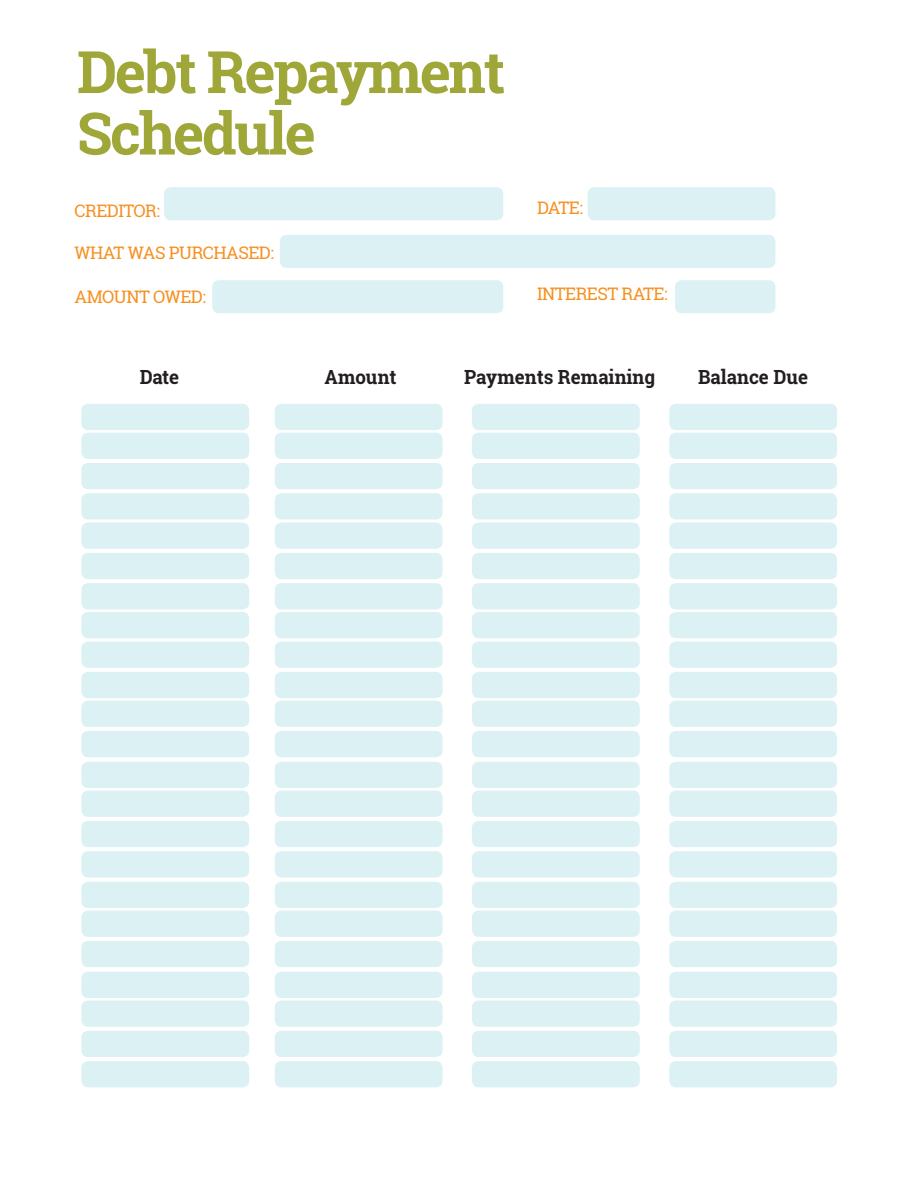
<style>
.page{position:relative;width:918px;height:1188px;background:#fff}
.page>*{position:absolute;margin:0;border:0;box-sizing:border-box;transform-origin:0 0}
.t1{font:700 58.5px/61.5px "Roboto Slab";letter-spacing:-.04em;color:#9fa739}
.t2{font:700 19.5px "Roboto Slab";color:#231f20;scale:.96 1}
.t3{font:17.25px "Roboto Slab";letter-spacing:-.03em;color:#f69021}
</style>
<div class="page">
<div style="left:81px;top:404px;width:168px;height:26px;background:#dbf1f4;border-radius:7px"></div>
<div style="left:164px;top:187px;width:339px;height:33px;background:#dbf1f4;border-radius:7px"></div>
<div style="left:280px;top:235px;width:495px;height:33px;background:#dbf1f4;border-radius:7px"></div>
<div style="left:588px;top:187px;width:187px;height:33px;background:#dbf1f4;border-radius:7px"></div>
<div style="left:675px;top:280px;width:100px;height:33px;background:#dbf1f4;border-radius:7px"></div>
<div style="left:212px;top:280px;width:291px;height:33px;background:#dbf1f4;border-radius:7px"></div>
<div style="left:81px;top:642px;width:168px;height:26px;background:#dbf1f4;border-radius:7px"></div>
<div style="left:81px;top:523px;width:168px;height:26px;background:#dbf1f4;border-radius:7px"></div>
<div style="left:81px;top:762px;width:168px;height:26px;background:#dbf1f4;border-radius:7px"></div>
<div style="left:81px;top:972px;width:168px;height:26px;background:#dbf1f4;border-radius:7px"></div>
<div style="left:81px;top:463px;width:168px;height:26px;background:#dbf1f4;border-radius:7px"></div>
<div style="left:81px;top:701px;width:168px;height:26px;background:#dbf1f4;border-radius:7px"></div>
<div style="left:81px;top:911px;width:168px;height:26px;background:#dbf1f4;border-radius:7px"></div>
<div style="left:81px;top:583px;width:168px;height:26px;background:#dbf1f4;border-radius:7px"></div>
<div style="left:81px;top:821px;width:168px;height:26px;background:#dbf1f4;border-radius:7px"></div>
<div style="left:81px;top:1031px;width:168px;height:26px;background:#dbf1f4;border-radius:7px"></div>
<div style="left:81px;top:433px;width:168px;height:26px;background:#dbf1f4;border-radius:7px"></div>
<div style="left:81px;top:672px;width:168px;height:26px;background:#dbf1f4;border-radius:7px"></div>
<div style="left:81px;top:882px;width:168px;height:26px;background:#dbf1f4;border-radius:7px"></div>
<div style="left:81px;top:553px;width:168px;height:26px;background:#dbf1f4;border-radius:7px"></div>
<div style="left:81px;top:791px;width:168px;height:26px;background:#dbf1f4;border-radius:7px"></div>
<div style="left:81px;top:1000px;width:168px;height:27px;background:#dbf1f4;border-radius:7px"></div>
<div style="left:81px;top:493px;width:168px;height:27px;background:#dbf1f4;border-radius:7px"></div>
<div style="left:81px;top:731px;width:168px;height:26px;background:#dbf1f4;border-radius:7px"></div>
<div style="left:81px;top:941px;width:168px;height:26px;background:#dbf1f4;border-radius:7px"></div>
<div style="left:81px;top:612px;width:168px;height:26px;background:#dbf1f4;border-radius:7px"></div>
<div style="left:81px;top:851px;width:168px;height:26px;background:#dbf1f4;border-radius:7px"></div>
<div style="left:81px;top:1061px;width:168px;height:26px;background:#dbf1f4;border-radius:7px"></div>
<div style="left:275px;top:404px;width:168px;height:26px;background:#dbf1f4;border-radius:7px"></div>
<div style="left:275px;top:642px;width:168px;height:26px;background:#dbf1f4;border-radius:7px"></div>
<div style="left:275px;top:523px;width:168px;height:26px;background:#dbf1f4;border-radius:7px"></div>
<div style="left:275px;top:762px;width:168px;height:26px;background:#dbf1f4;border-radius:7px"></div>
<div style="left:275px;top:972px;width:168px;height:26px;background:#dbf1f4;border-radius:7px"></div>
<div style="left:275px;top:463px;width:168px;height:26px;background:#dbf1f4;border-radius:7px"></div>
<div style="left:275px;top:701px;width:168px;height:26px;background:#dbf1f4;border-radius:7px"></div>
<div style="left:275px;top:911px;width:168px;height:26px;background:#dbf1f4;border-radius:7px"></div>
<div style="left:275px;top:583px;width:168px;height:26px;background:#dbf1f4;border-radius:7px"></div>
<div style="left:275px;top:821px;width:168px;height:26px;background:#dbf1f4;border-radius:7px"></div>
<div style="left:275px;top:1031px;width:168px;height:26px;background:#dbf1f4;border-radius:7px"></div>
<div style="left:275px;top:433px;width:168px;height:26px;background:#dbf1f4;border-radius:7px"></div>
<div style="left:275px;top:672px;width:168px;height:26px;background:#dbf1f4;border-radius:7px"></div>
<div style="left:275px;top:882px;width:168px;height:26px;background:#dbf1f4;border-radius:7px"></div>
<div style="left:275px;top:553px;width:168px;height:26px;background:#dbf1f4;border-radius:7px"></div>
<div style="left:275px;top:791px;width:168px;height:26px;background:#dbf1f4;border-radius:7px"></div>
<div style="left:275px;top:1000px;width:168px;height:27px;background:#dbf1f4;border-radius:7px"></div>
<div style="left:275px;top:493px;width:168px;height:27px;background:#dbf1f4;border-radius:7px"></div>
<div style="left:275px;top:731px;width:168px;height:26px;background:#dbf1f4;border-radius:7px"></div>
<div style="left:275px;top:941px;width:168px;height:26px;background:#dbf1f4;border-radius:7px"></div>
<div style="left:275px;top:612px;width:168px;height:26px;background:#dbf1f4;border-radius:7px"></div>
<div style="left:275px;top:851px;width:168px;height:26px;background:#dbf1f4;border-radius:7px"></div>
<div style="left:275px;top:1061px;width:168px;height:26px;background:#dbf1f4;border-radius:7px"></div>
<div style="left:472px;top:404px;width:168px;height:26px;background:#dbf1f4;border-radius:7px"></div>
<div style="left:472px;top:642px;width:168px;height:26px;background:#dbf1f4;border-radius:7px"></div>
<div style="left:472px;top:523px;width:168px;height:26px;background:#dbf1f4;border-radius:7px"></div>
<div style="left:472px;top:762px;width:168px;height:26px;background:#dbf1f4;border-radius:7px"></div>
<div style="left:472px;top:972px;width:168px;height:26px;background:#dbf1f4;border-radius:7px"></div>
<div style="left:472px;top:463px;width:168px;height:26px;background:#dbf1f4;border-radius:7px"></div>
<div style="left:472px;top:701px;width:168px;height:26px;background:#dbf1f4;border-radius:7px"></div>
<div style="left:472px;top:911px;width:168px;height:26px;background:#dbf1f4;border-radius:7px"></div>
<div style="left:472px;top:583px;width:168px;height:26px;background:#dbf1f4;border-radius:7px"></div>
<div style="left:472px;top:821px;width:168px;height:26px;background:#dbf1f4;border-radius:7px"></div>
<div style="left:472px;top:1031px;width:168px;height:26px;background:#dbf1f4;border-radius:7px"></div>
<div style="left:472px;top:433px;width:168px;height:26px;background:#dbf1f4;border-radius:7px"></div>
<div style="left:472px;top:672px;width:168px;height:26px;background:#dbf1f4;border-radius:7px"></div>
<div style="left:472px;top:882px;width:168px;height:26px;background:#dbf1f4;border-radius:7px"></div>
<div style="left:472px;top:553px;width:168px;height:26px;background:#dbf1f4;border-radius:7px"></div>
<div style="left:472px;top:791px;width:168px;height:26px;background:#dbf1f4;border-radius:7px"></div>
<div style="left:472px;top:1000px;width:168px;height:27px;background:#dbf1f4;border-radius:7px"></div>
<div style="left:472px;top:493px;width:168px;height:27px;background:#dbf1f4;border-radius:7px"></div>
<div style="left:472px;top:731px;width:168px;height:26px;background:#dbf1f4;border-radius:7px"></div>
<div style="left:472px;top:941px;width:168px;height:26px;background:#dbf1f4;border-radius:7px"></div>
<div style="left:472px;top:612px;width:168px;height:26px;background:#dbf1f4;border-radius:7px"></div>
<div style="left:472px;top:851px;width:168px;height:26px;background:#dbf1f4;border-radius:7px"></div>
<div style="left:472px;top:1061px;width:168px;height:26px;background:#dbf1f4;border-radius:7px"></div>
<div style="left:669px;top:404px;width:168px;height:26px;background:#dbf1f4;border-radius:7px"></div>
<div style="left:669px;top:642px;width:168px;height:26px;background:#dbf1f4;border-radius:7px"></div>
<div style="left:669px;top:523px;width:168px;height:26px;background:#dbf1f4;border-radius:7px"></div>
<div style="left:669px;top:762px;width:168px;height:26px;background:#dbf1f4;border-radius:7px"></div>
<div style="left:669px;top:972px;width:168px;height:26px;background:#dbf1f4;border-radius:7px"></div>
<div style="left:669px;top:463px;width:168px;height:26px;background:#dbf1f4;border-radius:7px"></div>
<div style="left:669px;top:701px;width:168px;height:26px;background:#dbf1f4;border-radius:7px"></div>
<div style="left:669px;top:911px;width:168px;height:26px;background:#dbf1f4;border-radius:7px"></div>
<div style="left:669px;top:583px;width:168px;height:26px;background:#dbf1f4;border-radius:7px"></div>
<div style="left:669px;top:821px;width:168px;height:26px;background:#dbf1f4;border-radius:7px"></div>
<div style="left:669px;top:1031px;width:168px;height:26px;background:#dbf1f4;border-radius:7px"></div>
<div style="left:669px;top:433px;width:168px;height:26px;background:#dbf1f4;border-radius:7px"></div>
<div style="left:669px;top:672px;width:168px;height:26px;background:#dbf1f4;border-radius:7px"></div>
<div style="left:669px;top:882px;width:168px;height:26px;background:#dbf1f4;border-radius:7px"></div>
<div style="left:669px;top:553px;width:168px;height:26px;background:#dbf1f4;border-radius:7px"></div>
<div style="left:669px;top:791px;width:168px;height:26px;background:#dbf1f4;border-radius:7px"></div>
<div style="left:669px;top:1000px;width:168px;height:27px;background:#dbf1f4;border-radius:7px"></div>
<div style="left:669px;top:493px;width:168px;height:27px;background:#dbf1f4;border-radius:7px"></div>
<div style="left:669px;top:731px;width:168px;height:26px;background:#dbf1f4;border-radius:7px"></div>
<div style="left:669px;top:941px;width:168px;height:26px;background:#dbf1f4;border-radius:7px"></div>
<div style="left:669px;top:612px;width:168px;height:26px;background:#dbf1f4;border-radius:7px"></div>
<div style="left:669px;top:851px;width:168px;height:26px;background:#dbf1f4;border-radius:7px"></div>
<div style="left:669px;top:1061px;width:168px;height:26px;background:#dbf1f4;border-radius:7px"></div>
<h1 class="t1" style="left:77px;top:46px;width:430px">Debt Repayment<br>Schedule</h1>
<p class="t3" style="left:75px;top:201px;width:87px">CREDITOR:</p>
<p class="t3" style="left:537px;top:198px;width:47px">DATE:</p>
<p class="t3" style="left:75px;top:243px;width:201px">WHAT WAS PURCHASED:</p>
<p class="t3" style="left:75px;top:287px;width:133px">AMOUNT OWED:</p>
<p class="t3" style="left:537px;top:284px;width:132px">INTEREST RATE:</p>
<p class="t2" style="left:140px;top:369px;width:43px">Date</p>
<p class="t2" style="left:325px;top:369px;width:76px">Amount</p>
<p class="t2" style="left:464px;top:369px;width:201px">Payments Remaining</p>
<p class="t2" style="left:698px;top:369px;width:116px">Balance Due</p>
</div>
